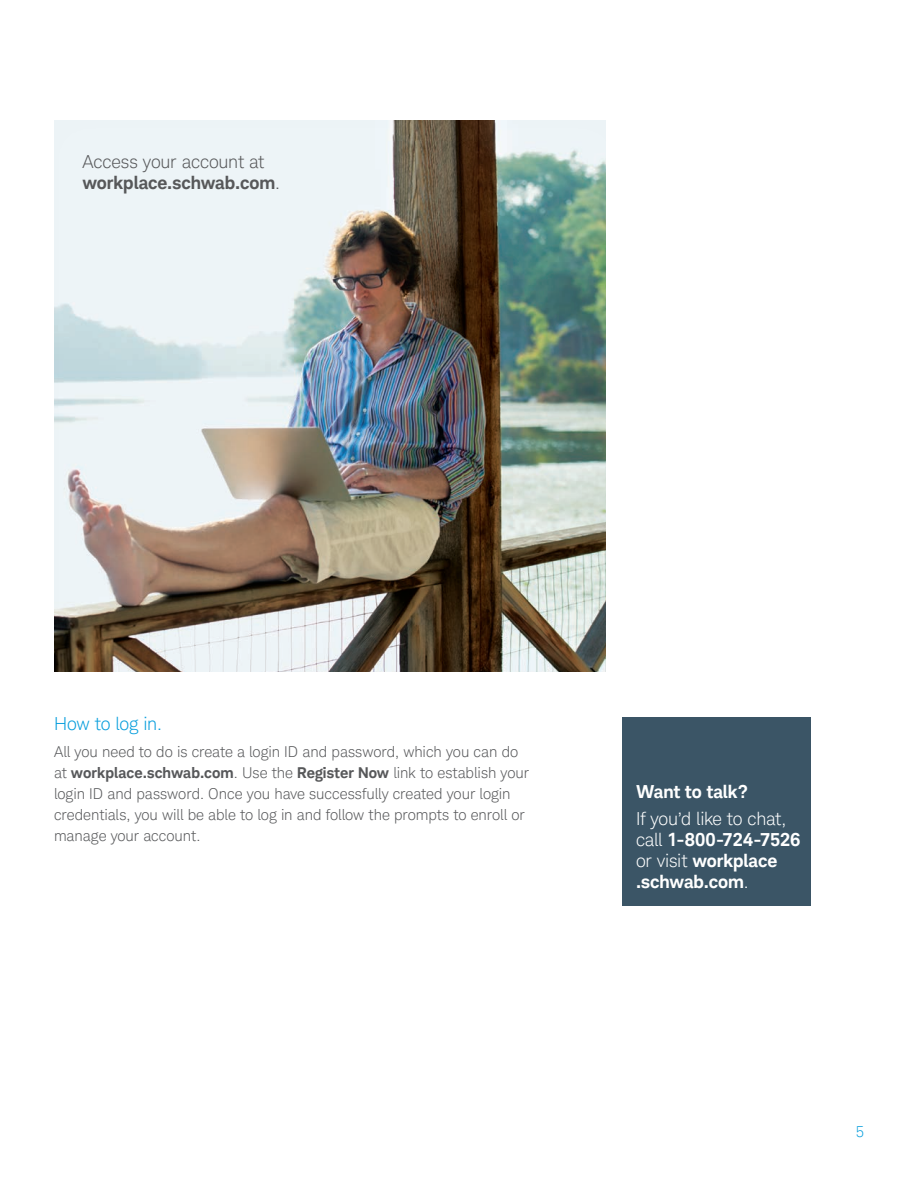
<style>
.page{position:relative;width:918px;height:1188px;background:#fff}
.page>*{position:absolute;margin:0;border:0;box-sizing:border-box;transform-origin:0 0}
.t1{font:700 18px/21px "Charles Modern";color:#fff}
.t2{font:300 18px/21px "Charles Modern";letter-spacing:-.01em;color:#57585a}
.t3{font:300 18px "Charles Modern";letter-spacing:-.01em;color:#069ddc}
.t4{font:300 15px/21px "Charles Modern";color:#57585a}
.t5{font:300 15px "Charles Modern";color:#069ddc}
.s1{font-weight:700}
.s2{font-weight:300}
</style>
<div class="page">
<div style="left:41px;top:110px;width:577px;height:564px;background:#cdebf0;opacity:.01"></div>
<div style="left:622px;top:717px;width:190px;height:189px;background:#3b5566"></div>
<p class="t2" style="left:82px;top:151px;width:199px">Access your account at <span class="s1">workplace.schwab.com</span>.</p>
<p class="t3" style="left:54px;top:713px;width:110px">How to log in.</p>
<p class="t4" style="left:54px;top:741px;width:477px">All you need to do is create a login ID and password, which you can do at <span class="s1">workplace.schwab.com</span>. Use the <span class="s1">Register Now</span> link to establish your login ID and password. Once you have successfully created your login credentials, you will be able to log in and follow the prompts to enroll or manage your account.</p>
<p class="t1" style="left:636px;top:781px;width:113px">Want to talk?</p>
<p class="t1" style="left:636px;top:808px;width:166px"><span class="s2">If you’d like to chat, call</span> 1-800-724-7526 <span class="s2">or visit</span> workplace .schwab.com<span class="s2">.</span></p>
<p class="t5" style="left:856px;top:1123px;width:10px">5</p>
</div>
